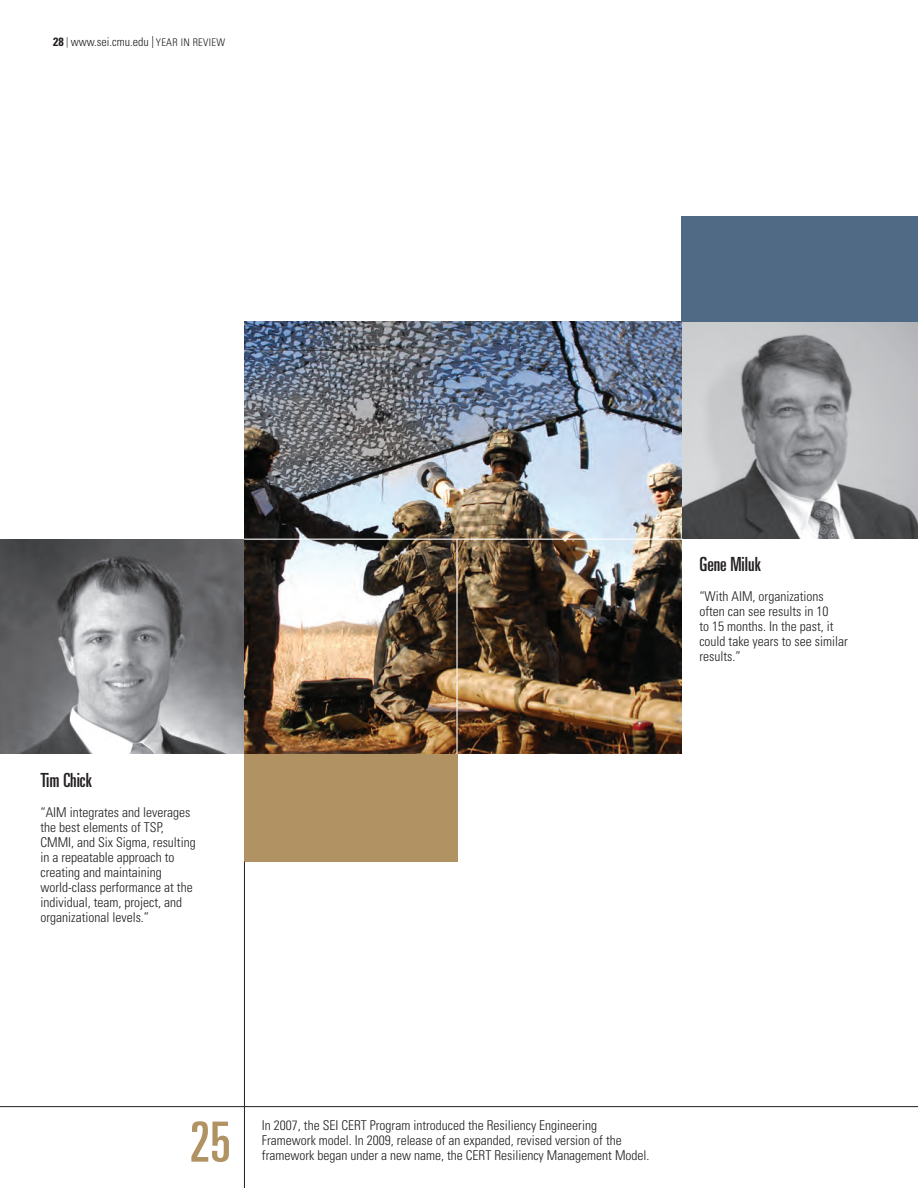
<style>
.page{position:relative;width:918px;height:1188px;background:#fff}
.page>*{position:absolute;margin:0;border:0;box-sizing:border-box;transform-origin:0 0}
.t1{font:ultra-condensed 55.5px "Univers";color:#b19262}
.t2{font:ultra-condensed 19.5px "Univers";color:#231f20}
.t3{font:300 condensed 13.5px/15px "Univers";color:#231f20}
.t4{font:300 condensed 12px "Univers";color:#231f20}
.s1{font-weight:700}
.s2{font-size:10.5px}
</style>
<div class="page">
<img style="left:0;top:540px;width:244px;height:214px">
<img style="left:682px;top:322px;width:236px;height:217px">
<img style="left:244px;top:322px;width:438px;height:432px">
<div style="left:244px;top:754px;width:214px;height:108px;background:#b19262"></div>
<hr style="left:456px;top:539px;width:2px;height:215px;background:#fff">
<hr style="left:244px;top:862px;width:1px;height:326px;background:#231f20">
<hr style="left:244px;top:539px;width:438px;height:1px;background:#fff">
<hr style="left:0;top:1106px;width:918px;height:1px;background:#231f20">
<div style="left:682px;top:217px;width:236px;height:105px;background:#506984"></div>
<p class="t4" style="left:53px;top:35px;width:174px"><span class="s1">28</span> <span class="s2">|</span> www.sei.cmu.edu | <span class="s2">YEAR IN REVIEW</span></p>
<h2 class="t2" style="left:40px;top:769px;width:53px">Tim Chick</h2>
<p class="t3" style="left:40px;top:804px;width:157px">“AIM integrates and leverages the best elements of TSP,<br>CMMI, and Six Sigma, resulting in a repeatable approach to creating and maintaining world-class performance at the individual, team, project, and organizational levels.”</p>
<h2 class="t2" style="left:699px;top:553px;width:63px">Gene Miluk</h2>
<p class="t3" style="left:699px;top:589px;width:150px">“With AIM, organizations often can see results in 10<br>to 15 months. In the past, it could take years to see similar results.”</p>
<h1 class="t1" style="left:190px;top:1110px;width:43px">25</h1>
<p class="t3" style="left:262px;top:1117px;width:361px">In 2007, the SEI CERT Program introduced the Resiliency Engineering<br>Framework model. In 2009, release of an expanded, revised version of the</p>
<p class="t3" style="left:262px;top:1147px;width:389px">framework began under a new name, the CERT Resiliency Management Model.</p>
</div>
